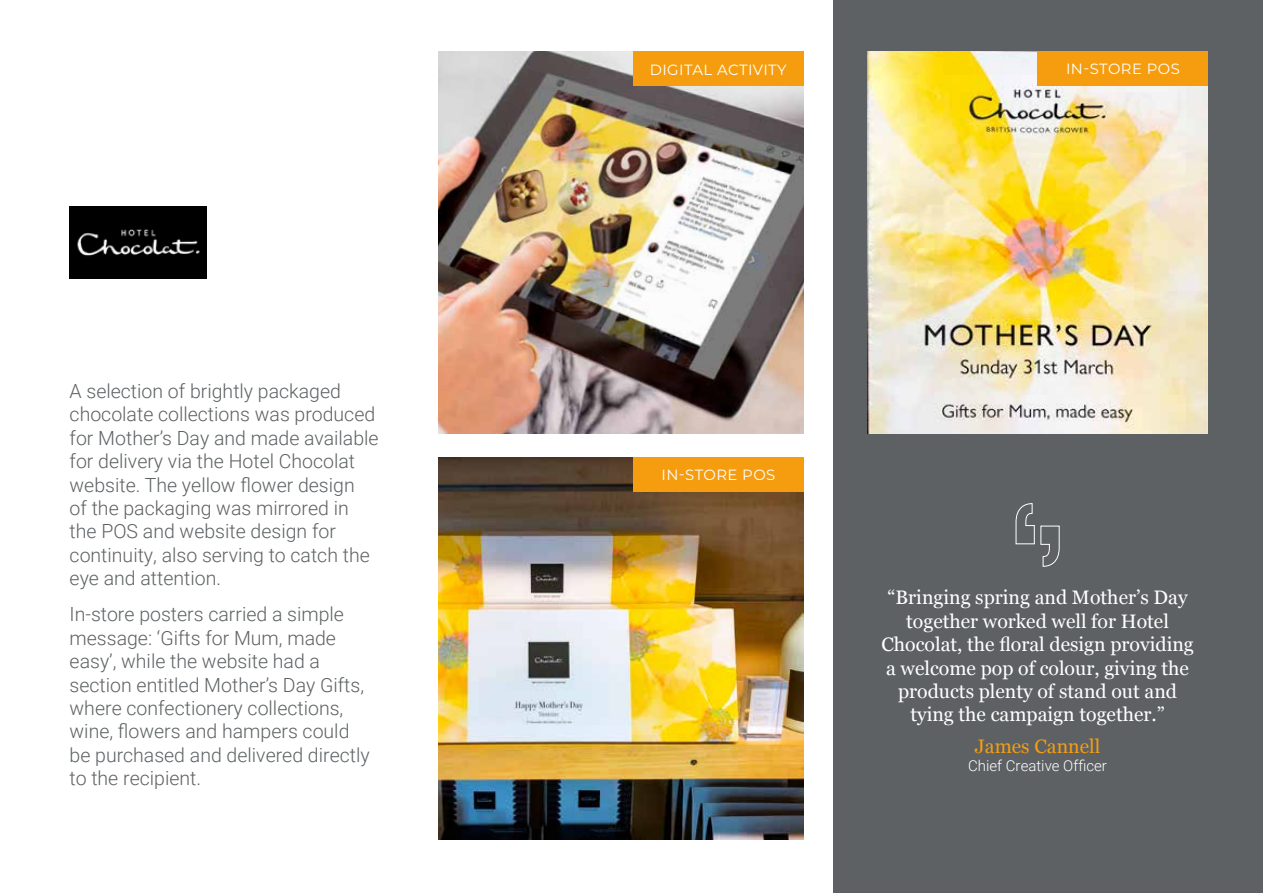
<style>
.page{position:relative;width:1263px;height:893px;background:#fff}
.page>*{position:absolute;margin:0;border:0;box-sizing:border-box;transform-origin:0 0}
.t1{font:300 19.5px/23.4px "Roboto";color:#5d6163}
.t2{font:19.5px/23.4px "Georgia";color:#fff;text-align:center}
.t3{font:19.5px "Georgia";color:#f59d0f}
.t4{font:300 15px "Roboto";color:#fff}
.t5{font:14.85px "Montserrat";letter-spacing:.03em;color:#fff}
</style>
<div class="page">
<div style="left:833px;top:0;width:430px;height:893px;background:#5d6163"></div>
<img style="left:438px;top:457px;width:365px;height:383px">
<img style="left:438px;top:51px;width:366px;height:383px">
<img style="left:867px;top:51px;width:341px;height:383px">
<div style="left:633px;top:51px;width:171px;height:34px;background:#f59d0f"></div>
<img style="left:70px;top:207px;width:137px;height:71px">
<div style="left:1037px;top:51px;width:171px;height:34px;background:#f59d0f"></div>
<div style="left:633px;top:457px;width:171px;height:34px;background:#f59d0f"></div>
<svg style="left:1015px;top:503px;width:45px;height:64px"></svg>
<p class="t1" style="left:70px;top:379px;width:311px">A selection of brightly packaged chocolate collections was produced for Mother’s Day and made available for delivery via the Hotel Chocolat website. The yellow flower design<br>of the packaging was mirrored in the POS and website design for continuity, also serving to catch the eye and attention.</p>
<p class="t1" style="left:70px;top:602px;width:302px">In-store posters carried a simple message: ‘Gifts for Mum, made easy’, while the website had a section entitled Mother’s Day Gifts, where confectionery collections, wine, flowers and hampers could be purchased and delivered directly to the recipient.</p>
<p class="t5" style="left:650px;top:59px;width:138px">DIGITAL ACTIVITY</p>
<p class="t5" style="left:1066px;top:58px;width:115px">IN-STORE POS</p>
<p class="t5" style="left:661px;top:464px;width:115px">IN-STORE POS</p>
<p class="t2" style="left:881px;top:585px;width:314px">“Bringing spring and Mother’s Day together worked well for Hotel Chocolat, the floral design providing a welcome pop of colour, giving the products plenty of stand out and tying the campaign together.”</p>
<p class="t3" style="left:975px;top:732px;width:127px">James Cannell</p>
<p class="t4" style="left:968px;top:755px;width:140px">Chief Creative Officer</p>
</div>
